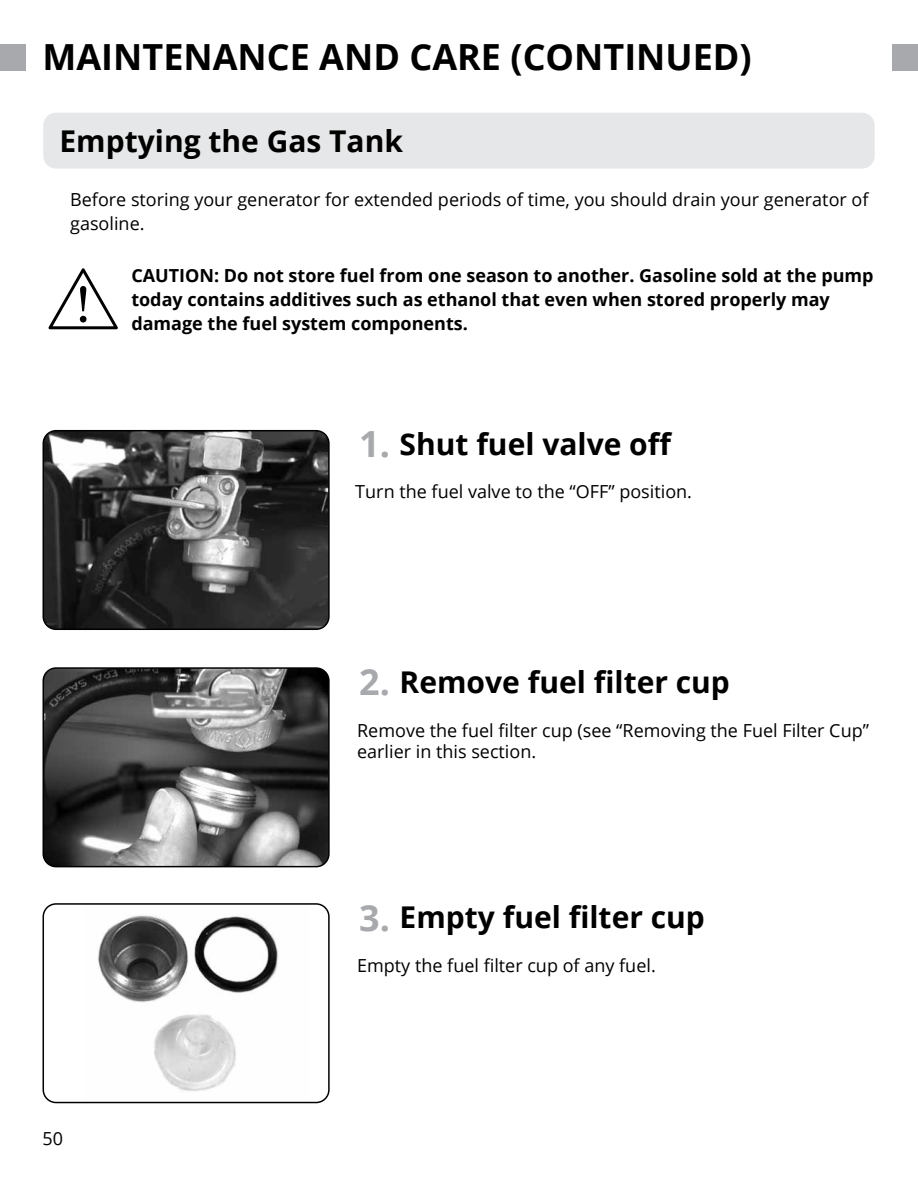
<style>
.page{position:relative;width:918px;height:1188px;background:#fff}
.page>*{position:absolute;margin:0;border:0;box-sizing:border-box;transform-origin:0 0}
.t1{font:700 36px "Open Sans";color:#000}
.t2{font:700 36px "Open Sans";color:#a7a9ac}
.t3{font:700 30px "Open Sans";color:#000}
.t4{font:18px/24px "Open Sans";color:#000}
.t5{font:700 18px/24px "Open Sans";color:#000}
</style>
<div class="page">
<div style="left:43px;top:113px;width:832px;height:56px;background:#e6e7e8;border-radius:13px"></div>
<img style="left:43px;top:431px;width:284px;height:198px">
<div style="left:43px;top:430px;width:287px;height:200px;border:2px solid #000;border-radius:13px"></div>
<img style="left:43px;top:668px;width:284px;height:199px">
<div style="left:43px;top:667px;width:287px;height:200px;border:2px solid #000;border-radius:13px"></div>
<img style="left:97px;top:915px;width:181px;height:176px">
<div style="left:43px;top:903px;width:287px;height:200px;border:2px solid #000;border-radius:13px"></div>
<svg style="left:48px;top:268px;width:70px;height:61px"></svg>
<div style="left:0;top:44px;width:26px;height:27px;background:#a7a9ac"></div>
<div style="left:892px;top:44px;width:26px;height:27px;background:#a7a9ac"></div>
<h1 class="t1" style="left:43px;top:32px;width:711px">MAINTENANCE AND CARE (CONTINUED)</h1>
<h2 class="t3" style="left:60px;top:120px;width:345px">Emptying the Gas Tank</h2>
<p class="t4" style="left:70px;top:187px;width:800px">Before storing your generator for extended periods of time, you should drain your generator of gasoline.</p>
<p class="t5" style="left:131px;top:263px;width:744px">CAUTION: Do not store fuel from one season to another. Gasoline sold at the pump today contains additives such as ethanol that even when stored properly may damage the fuel system components.</p>
<h1 class="t2" style="left:359px;top:419px;width:32px">1.</h1>
<h2 class="t3" style="left:400px;top:423px;width:274px">Shut fuel valve off</h2>
<p class="t4" style="left:355px;top:479px;width:338px">Turn the fuel valve to the “OFF” position.</p>
<h1 class="t2" style="left:359px;top:657px;width:32px">2.</h1>
<h2 class="t3" style="left:400px;top:661px;width:332px">Remove fuel filter cup</h2>
<p class="t4" style="left:357px;top:719px;width:513px;line-height:21px">Remove the fuel filter cup (see “Removing the Fuel Filter Cup” earlier in this section.</p>
<h1 class="t2" style="left:359px;top:892px;width:32px">3.</h1>
<h2 class="t3" style="left:400px;top:896px;width:307px">Empty fuel filter cup</h2>
<p class="t4" style="left:43px;top:1126px;width:22px">50</p>
<p class="t4" style="left:357px;top:953px;width:300px">Empty the fuel filter cup of any fuel.</p>
</div>
